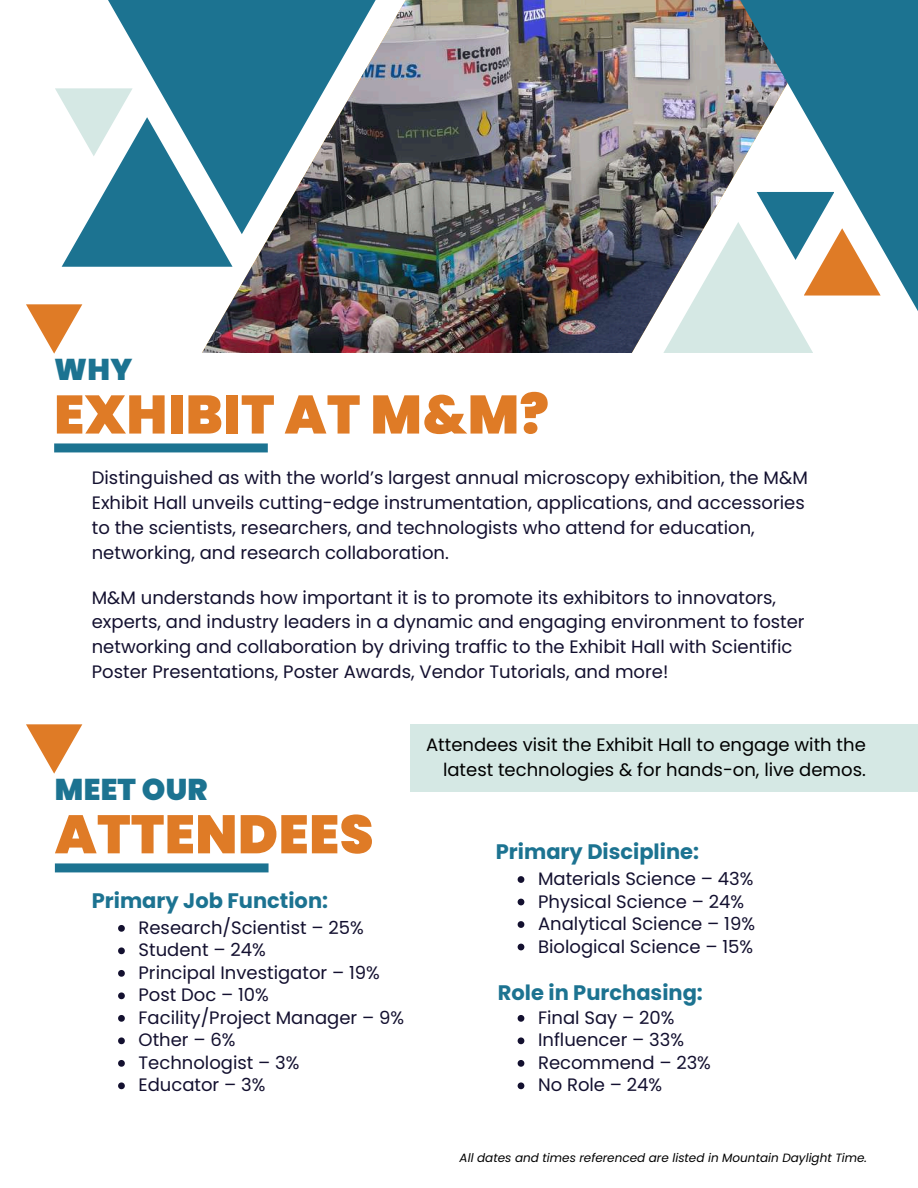
<style>
.page{position:relative;width:918px;height:1188px;background:#fff}
.page>*{position:absolute;margin:0;border:0;box-sizing:border-box;transform-origin:0 0}
.t1{font:900 54px "Poppins";letter-spacing:.01em;color:#df7b26}
.t2{font:900 30px "Poppins";letter-spacing:.01em;color:#1c7391}
.t3{font:700 21px "Poppins";color:#1c7391}
.t4{font:18px/22.5px "Poppins";color:#13102f}
.t5{font:18px/24.8px "Poppins";color:#000;text-align:right}
.t6{font:italic 12px "Poppins";color:#000}
</style>
<div class="page">
<img style="left:202px;top:0;width:499px;height:353px">
<svg style="left:701px;top:0;width:217px;height:311px;fill:#1c7391"></svg>
<svg style="left:108px;top:0;width:268px;height:234px;fill:#1c7391"></svg>
<svg style="left:55px;top:88px;width:178px;height:179px"></svg>
<svg style="left:663px;top:192px;width:218px;height:161px"></svg>
<svg style="left:26px;top:724px;width:56px;height:50px"></svg>
<div style="left:55px;top:863px;width:214px;height:9px;background:#1c7391"></div>
<div style="left:54px;top:443px;width:214px;height:9px;background:#1c7391"></div>
<svg style="left:26px;top:304px;width:56px;height:50px"></svg>
<svg style="left:518px;top:1015px;width:6px;height:7px"></svg>
<svg style="left:518px;top:1037px;width:6px;height:7px"></svg>
<svg style="left:518px;top:1060px;width:6px;height:7px"></svg>
<svg style="left:518px;top:1082px;width:6px;height:7px"></svg>
<svg style="left:518px;top:876px;width:6px;height:7px"></svg>
<svg style="left:518px;top:899px;width:6px;height:6px"></svg>
<svg style="left:518px;top:921px;width:6px;height:7px"></svg>
<svg style="left:518px;top:944px;width:6px;height:6px"></svg>
<svg style="left:118px;top:925px;width:7px;height:7px"></svg>
<svg style="left:118px;top:947px;width:7px;height:7px"></svg>
<svg style="left:118px;top:970px;width:7px;height:7px"></svg>
<svg style="left:118px;top:992px;width:7px;height:7px"></svg>
<svg style="left:118px;top:1015px;width:7px;height:7px"></svg>
<svg style="left:118px;top:1037px;width:7px;height:7px"></svg>
<svg style="left:118px;top:1060px;width:7px;height:7px"></svg>
<svg style="left:118px;top:1082px;width:7px;height:7px"></svg>
<div style="left:410px;top:724px;width:508px;height:68px;background:#d5e8e4"></div>
<h2 class="t2" style="left:54px;top:349px;width:80px">WHY</h2>
<h1 class="t1" style="left:54px;top:377px;width:496px">EXHIBIT AT M&amp;M?</h1>
<p class="t4" style="left:92px;top:466px;width:718px;line-height:24.8px">Distinguished as with the world’s largest annual microscopy exhibition, the M&amp;M Exhibit Hall unveils cutting-edge instrumentation, applications, and accessories to the scientists, researchers, and technologists who attend for education, networking, and research collaboration.</p>
<p class="t4" style="left:92px;top:585px;width:714px;line-height:24.8px">M&amp;M understands how important it is to promote its exhibitors to innovators, experts, and industry leaders in a dynamic and engaging environment to foster networking and collaboration by driving traffic to the Exhibit Hall with Scientific Poster Presentations, Poster Awards, Vendor Tutorials, and more!</p>
<h2 class="t2" style="left:55px;top:769px;width:154px">MEET OUR</h2>
<h1 class="t1" style="left:55px;top:797px;width:320px">ATTENDEES</h1>
<p class="t3" style="left:92px;top:886px;width:238px">Primary Job Function:</p>
<p class="t4" style="left:139px;top:916px;width:267px">Research/Scientist – 25%<br>Student – 24%<br>Principal Investigator – 19%<br>Post Doc – 10%<br>Facility/Project Manager – 9%<br>Other – 6%<br>Technologist – 3%<br>Educator – 3%</p>
<p class="t5" style="left:426px;top:733px;width:441px">Attendees visit the Exhibit Hall to engage with the latest technologies &amp; for hands-on, live demos.</p>
<p class="t3" style="left:496px;top:837px;width:205px">Primary Discipline:</p>
<p class="t4" style="left:538px;top:868px;width:218px">Materials Science – 43%<br>Physical Science – 24%<br>Analytical Science – 19%<br>Biological Science – 15%</p>
<p class="t3" style="left:498px;top:978px;width:206px">Role in Purchasing:</p>
<p class="t4" style="left:538px;top:1006px;width:174px">Final Say – 20%<br>Influencer – 33%<br>Recommend – 23%<br>No Role – 24%</p>
<p class="t6" style="left:460px;top:1149px;width:409px">All dates and times referenced are listed in Mountain Daylight Time.</p>
</div>
